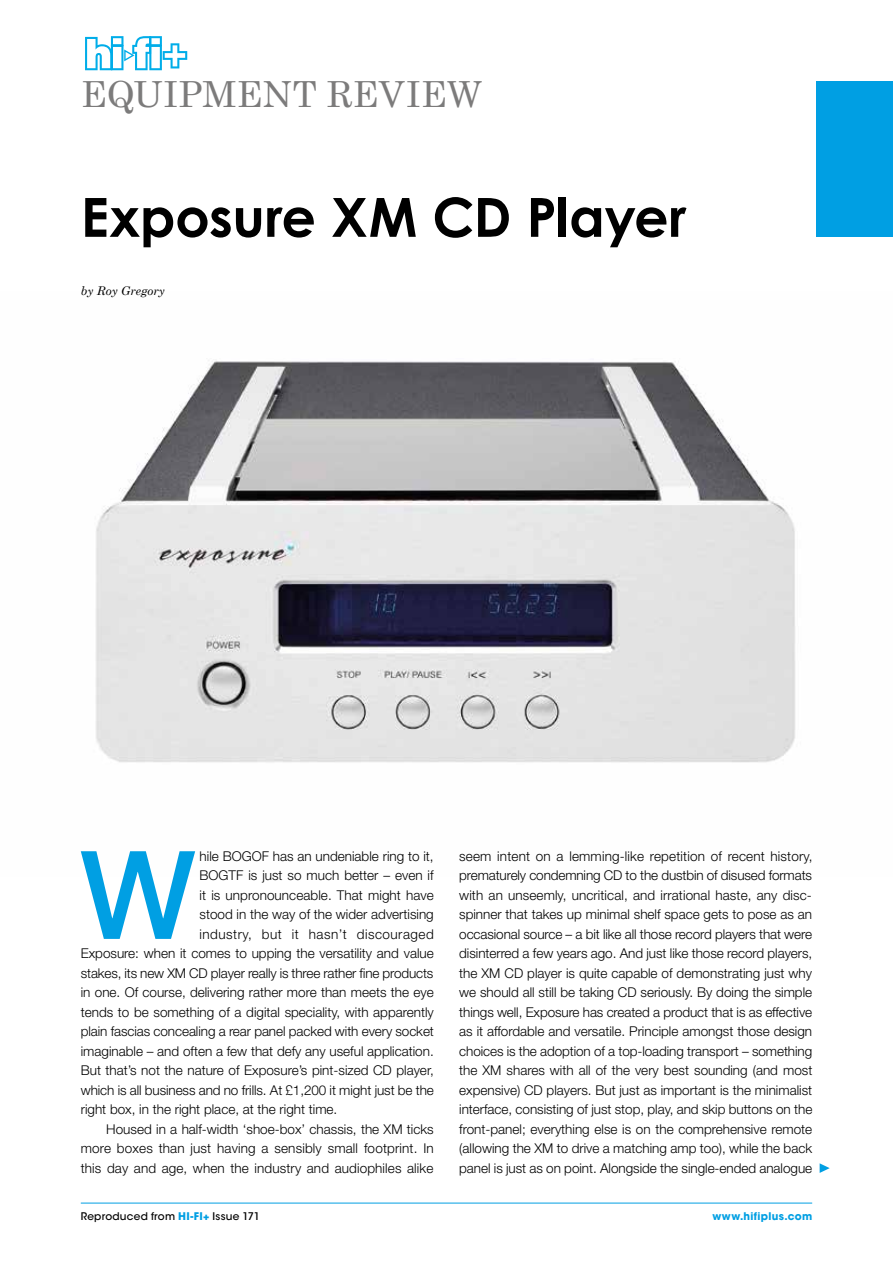
<style>
.page{position:relative;width:893px;height:1263px;background:#fff}
.page>*{position:absolute;margin:0;border:0;box-sizing:border-box;transform-origin:0 0}
.t1{font:500 122.7px "Helvetica Neue LT Std";color:#009fe3}
.t2{font:700 54px "Century Gothic";letter-spacing:-.005em;color:#000}
.t3{font:36px "Century Schoolbook";color:#7c7b7b}
.t4{font:300 13.5px/19.5px "Helvetica Neue LT Std";color:#000;text-align:justify}
.t5{font:300 13.5px "Helvetica Neue LT Std";letter-spacing:.035em;color:#000}
.t6{font:italic 12px "Century Schoolbook";color:#000}
.t7{font:500 10.5px "ITC Avant Garde Std";letter-spacing:.02em;color:#000}
.t8{font:700 10.5px "ITC Avant Garde Std";letter-spacing:.03em;color:#009fe3}
.s1{font-weight:700;color:#009fe3}
</style>
<div class="page">
<img style="left:96px;top:360px;width:699px;height:403px">
<svg style="left:820px;top:1163px;width:10px;height:10px"></svg>
<div style="left:816px;top:81px;width:77px;height:156px;background:#009fe3"></div>
<svg style="left:85px;top:36px;width:102px;height:34px"></svg>
<hr style="left:81px;top:1203px;width:731px;height:1px;background:#009fe3">
<h3 class="t3" style="left:81px;top:72px;width:403px">EQUIPMENT REVIEW</h3>
<h2 class="t2" style="left:81px;top:183px;width:607px">Exposure XM CD Player</h2>
<p class="t6" style="left:81px;top:284px;width:85px">by Roy Gregory</p>
<h1 class="t1" style="left:80px;top:822px;width:117px">W</h1>
<p class="t4" style="left:200px;top:846px;width:236px">hile BOGOF has an undeniable ring to it,</p>
<p class="t4" style="left:200px;top:865px;width:235px">BOGTF is just so much better – even if</p>
<p class="t4" style="left:200px;top:885px;width:236px">it is unpronounceable. That might have</p>
<p class="t4" style="left:200px;top:904px;width:236px">stood in the way of the wider advertising</p>
<p class="t5" style="left:200px;top:926px;width:236px">industry, but it hasn’t discouraged</p>
<p class="t4" style="left:81px;top:943px;width:354px">Exposure: when it comes to upping the versatility and value</p>
<p class="t4" style="left:81px;top:963px;width:354px">stakes, its new XM CD player really is three rather fine products</p>
<p class="t4" style="left:81px;top:982px;width:354px">in one. Of course, delivering rather more than meets the eye</p>
<p class="t4" style="left:81px;top:1002px;width:354px">tends to be something of a digital speciality, with apparently</p>
<p class="t4" style="left:81px;top:1021px;width:355px">plain fascias concealing a rear panel packed with every socket</p>
<p class="t4" style="left:81px;top:1041px;width:354px">imaginable – and often a few that defy any useful application.</p>
<p class="t4" style="left:81px;top:1060px;width:354px">But that’s not the nature of Exposure’s pint-sized CD player,</p>
<p class="t4" style="left:81px;top:1080px;width:355px">which is all business and no frills. At £1,200 it might just be the</p>
<p class="t4" style="left:81px;top:1099px;width:258px">right box, in the right place, at the right time.</p>
<p class="t4" style="left:106px;top:1119px;width:329px">Housed in a half-width ‘shoe-box’ chassis, the XM ticks</p>
<p class="t4" style="left:81px;top:1138px;width:354px">more boxes than just having a sensibly small footprint. In</p>
<p class="t4" style="left:81px;top:1158px;width:354px">this day and age, when the industry and audiophiles alike</p>
<p class="t4" style="left:459px;top:846px;width:355px">seem intent on a lemming-like repetition of recent history, prematurely condemning CD to the dustbin of disused formats with an unseemly, uncritical, and irrational haste, any disc&shy;spinner that takes up minimal shelf space gets to pose as an occasional source – a bit like all those record players that were disinterred a few years ago. And just like those record players, the XM CD player is quite capable of demonstrating just why we should all still be taking CD seriously. By doing the simple things well, Exposure has created a product that is as effective as it affordable and versatile. Principle amongst those design choices is the adoption of a top-loading transport – something the XM shares with all of the very best sounding (and most expensive) CD players. But just as important is the minimalist interface, consisting of just stop, play, and skip buttons on the front-panel; everything else is on the comprehensive remote (allowing the XM to drive a matching amp too), while the back panel is just as on point. Alongside the single-ended analogue</p>
<p class="t7" style="left:81px;top:1210px;width:181px">Reproduced from <span class="s1">HI-FI+</span> Issue 171</p>
<p class="t8" style="left:712px;top:1210px;width:101px">www.hifiplus.com</p>
</div>
